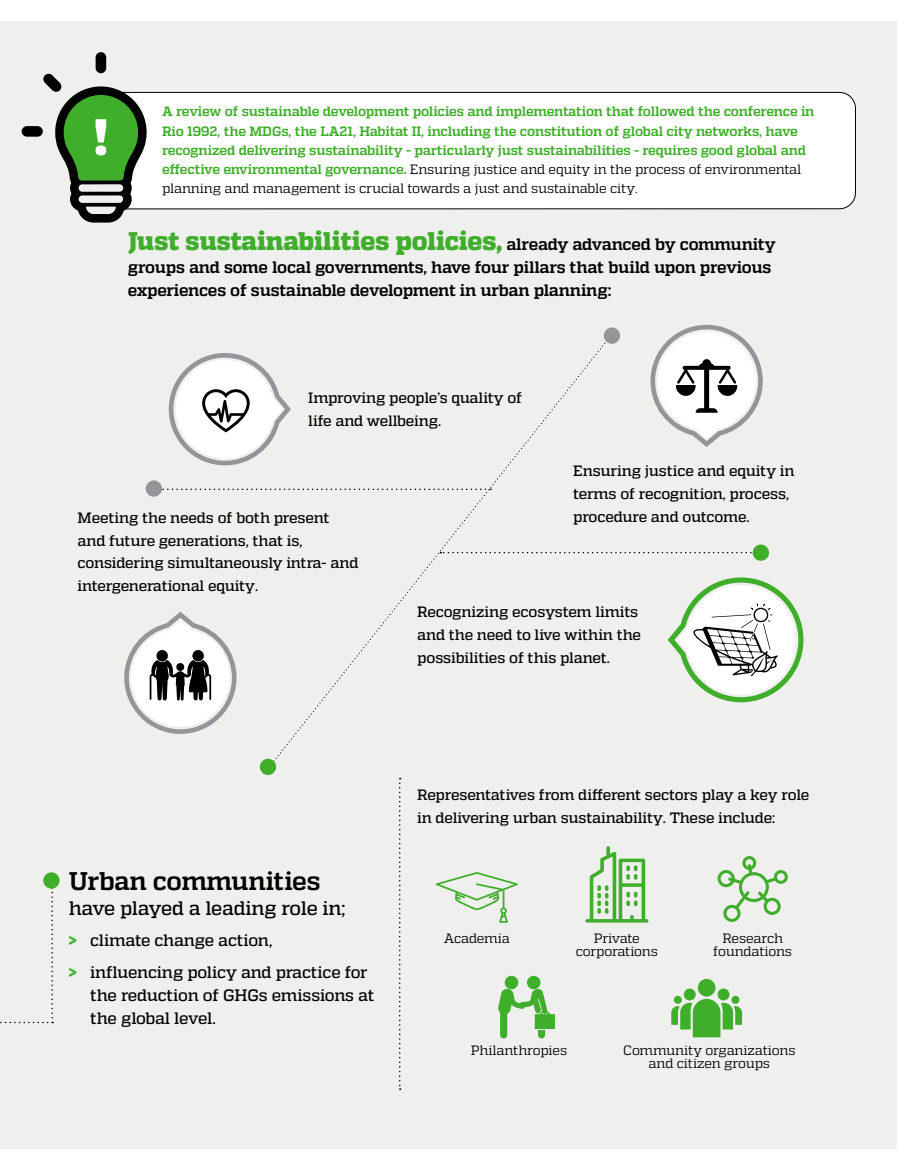
<style>
.page{position:relative;width:918px;height:1170px;background:#fff}
.page>*{position:absolute;margin:0;border:0;box-sizing:border-box;transform-origin:0 0}
.t1{font:800 25.5px "Quadon";letter-spacing:-.005em;color:#3fae2a}
.t2{font:700 25.5px "Quadon";letter-spacing:-.02em;color:#000}
.t3{font:500 19.5px "Quadon";letter-spacing:-.015em;color:#000}
.t4{font:700 16.5px/23px "Quadon";letter-spacing:-.02em;color:#000}
.t5{font:500 16.5px/31.3px "Quadon";letter-spacing:-.015em;color:#000}
.t6{font:500 15px/22.8px "Quadon";letter-spacing:-.01em;color:#000}
.t7{font:700 13.5px/19.2px "Quadon";letter-spacing:-.02em;color:#3fae2a}
.t8{font:13.5px/13.2px "Quadon";letter-spacing:-.01em;color:#000;text-align:center}
.s1{font-weight:400;color:#000}
.s2{font-weight:700;font-size:16.5px;color:#000}
.s3{font-weight:800;color:#3fae2a}
</style>
<div class="page">
<div style="left:0;top:21px;width:897px;height:1127px;background:#efefee"></div>
<div style="left:147px;top:92px;width:709px;height:117px;background:#fff"></div>
<svg style="left:22px;top:52px;width:125px;height:170px"></svg>
<div style="left:260px;top:758px;width:16px;height:17px;background:#3fae2a;border-radius:50%"></div>
<div style="left:604px;top:327px;width:16px;height:17px;background:#939598;border-radius:50%"></div>
<svg style="left:162px;top:488px;width:329px;height:2px"></svg>
<svg style="left:440px;top:552px;width:313px;height:1px"></svg>
<svg style="left:0;top:883px;width:53px;height:140px"></svg>
<div style="left:753px;top:544px;width:16px;height:16px;background:#3fae2a;border-radius:50%"></div>
<div style="left:43px;top:872px;width:17px;height:16px;background:#3fae2a;border-radius:50%"></div>
<div style="left:146px;top:480px;width:16px;height:16px;background:#939598;border-radius:50%"></div>
<svg style="left:169px;top:353px;width:122px;height:112px"></svg>
<svg style="left:668px;top:577px;width:135px;height:125px"></svg>
<svg style="left:124px;top:611px;width:113px;height:122px"></svg>
<svg style="left:650px;top:325px;width:113px;height:122px"></svg>
<svg style="left:436px;top:872px;width:82px;height:50px"></svg>
<svg style="left:718px;top:856px;width:70px;height:65px"></svg>
<div style="left:505px;top:975px;width:13px;height:14px;background:#3fae2a;border-radius:50%"></div>
<div style="left:527px;top:975px;width:13px;height:14px;background:#3fae2a;border-radius:50%"></div>
<svg style="left:498px;top:988px;width:57px;height:50px"></svg>
<svg style="left:671px;top:978px;width:71px;height:59px"></svg>
<svg style="left:585px;top:846px;width:63px;height:76px"></svg>
<svg style="left:399px;top:777px;width:2px;height:312px"></svg>
<p class="t7" style="left:162px;top:102px;width:654px">A review of sustainable development policies and implementation that followed the conference in Rio 1992, the MDGs, the LA21, Habitat II, including the constitution of global city networks, have recognized delivering sustainability - particularly just sustainabilities - requires good global and effective environmental governance. <span class="s1">Ensuring justice and equity in the process of environmental planning and management is crucial towards a just and sustainable city.</span></p>
<h1 class="t1" style="left:128px;top:226px;width:650px">Just sustainabilities policies, <span class="s2">already advanced by community</span></h1>
<p class="t4" style="left:128px;top:256px;width:645px">groups and some local governments, have four pillars that build upon previous experiences of sustainable development in urban planning:</p>
<p class="t6" style="left:308px;top:386px;width:215px">Improving people’s quality of life and wellbeing.</p>
<p class="t6" style="left:78px;top:506px;width:282px">Meeting the needs of both present and future generations, that is, considering simultaneously intra- and intergenerational equity.</p>
<p class="t6" style="left:573px;top:459px;width:223px">Ensuring justice and equity in terms of recognition, process, procedure and outcome.</p>
<p class="t6" style="left:417px;top:600px;width:225px">Recognizing ecosystem limits and the need to live within the possibilities of this planet.</p>
<h1 class="t2" style="left:69px;top:866px;width:253px">Urban communities</h1>
<h2 class="t3" style="left:69px;top:896px;width:278px">have played a leading role in;</h2>
<p class="t5" style="left:69px;top:924px;width:300px"><span class="s3">&gt;</span> climate change action,<br><span class="s3">&gt;</span> influencing policy and practice for</p>
<p class="t5" style="left:90px;top:983px;width:286px;line-height:23px">the reduction of GHGs emissions at the global level.</p>
<p class="t6" style="left:417px;top:783px;width:394px">Representatives from different sectors play a key role in delivering urban sustainability. These include:</p>
<p class="t8" style="left:444px;top:931px;width:68px">Academia</p>
<p class="t8" style="left:713px;top:931px;width:81px">Research foundations</p>
<p class="t8" style="left:576px;top:931px;width:84px">Private corporations</p>
<p class="t8" style="left:471px;top:1043px;width:98px">Philanthropies</p>
<p class="t8" style="left:623px;top:1043px;width:174px">Community organizations and citizen groups</p>
</div>
